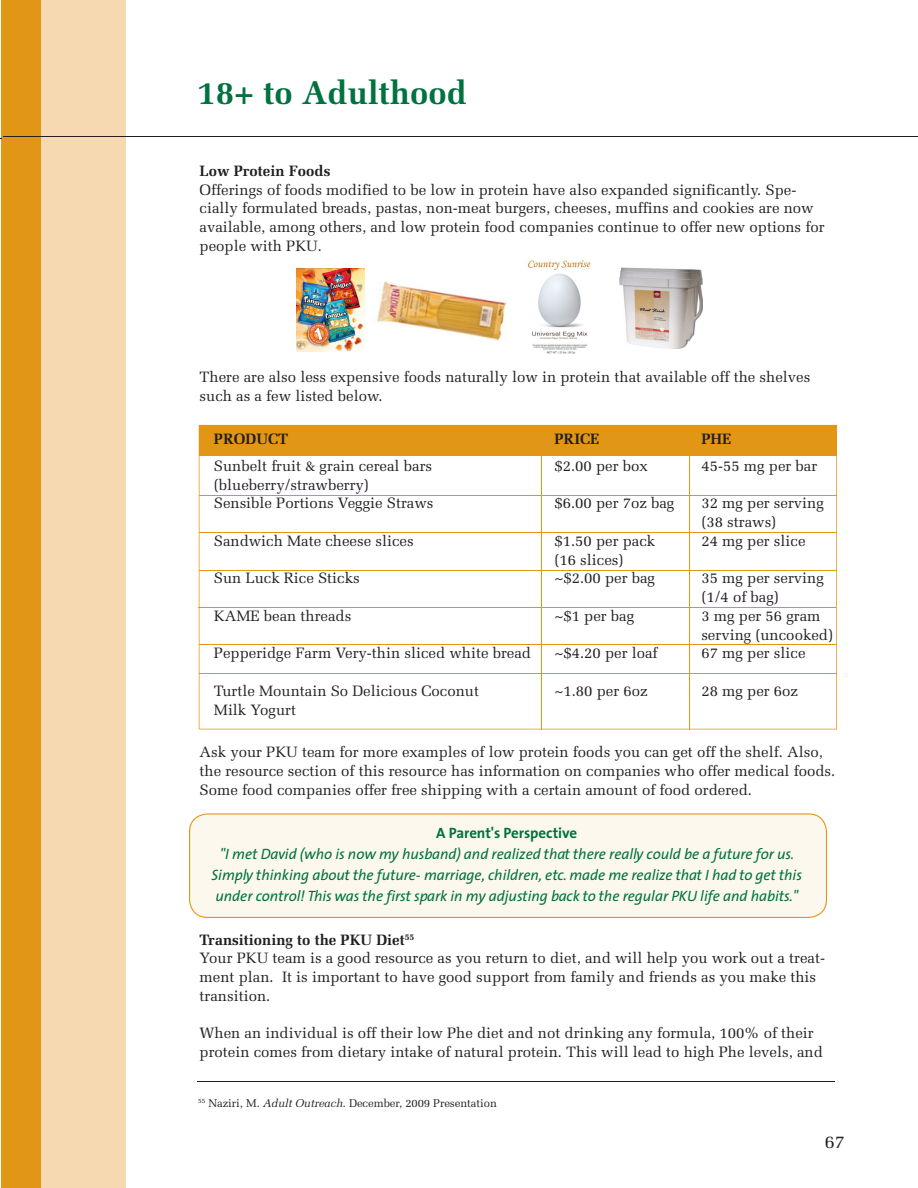
<style>
.page{position:relative;width:918px;height:1188px;background:#fff}
.page>*{position:absolute;margin:0;border:0;box-sizing:border-box;transform-origin:0 0}
.t1{font:700 33px "Melior LT Std";color:#007240}
.t2{font:18px "Melior";color:#231f20}
.t3{font:15px/18.8px "Melior";color:#231f20}
.t4{font:italic 15px/21px "The Sans";letter-spacing:-.005em;color:#007240;text-align:center}
.t5{font:700 15px "Melior LT Std";color:#231f20}
.t6{font:700 15px "The Sans";letter-spacing:-.005em;color:#007240}
.t7{font:11.25px "Melior";letter-spacing:-.005em;color:#231f20}
.s1{font-style:italic}
</style>
<div class="page">
<div style="left:1px;top:0;width:41px;height:1188px;background:#e29616"></div>
<div style="left:42px;top:0;width:84px;height:1188px;background:#f6d9b1"></div>
<svg style="left:199px;top:455px;width:638px;height:274px"></svg>
<hr style="left:3px;top:137px;width:915px;height:1px;background:#231f20">
<div style="left:199px;top:425px;width:638px;height:30px;background:#e29616"></div>
<hr style="left:199px;top:495px;width:638px;height:1px;background:#e29616">
<hr style="left:199px;top:644px;width:638px;height:1px;background:#e29616">
<hr style="left:542px;top:429px;width:1px;height:300px;background:#e29616">
<hr style="left:199px;top:532px;width:638px;height:1px;background:#e29616">
<hr style="left:689px;top:429px;width:1px;height:300px;background:#e29616">
<hr style="left:199px;top:570px;width:638px;height:1px;background:#e29616">
<hr style="left:198px;top:607px;width:637px;height:1px;background:#e29616">
<hr style="left:199px;top:673px;width:638px;height:1px;background:#e29616">
<div style="left:189px;top:813px;width:638px;height:105px;background:#fcf8ee"></div>
<hr style="left:197px;top:1082px;width:638px;height:1px;background:#231f20">
<img style="left:297px;top:268px;width:68px;height:83px">
<img style="left:528px;top:260px;width:63px;height:94px">
<img style="left:377px;top:281px;width:130px;height:59px">
<img style="left:619px;top:267px;width:83px;height:82px">
<h1 class="t1" style="left:198px;top:73px;width:271px">18+ to Adulthood</h1>
<p class="t5" style="left:200px;top:162px;width:132px">Low Protein Foods</p>
<p class="t3" style="left:200px;top:180px;width:627px">Offerings of foods modified to be low in protein have also expanded significantly. Spe&shy;cially formulated breads, pastas, non-meat burgers, cheeses, muffins and cookies are now available, among others, and low protein food companies continue to offer new options for people with PKU.</p>
<p class="t3" style="left:200px;top:367px;width:612px">There are also less expensive foods naturally low in protein that available off the shelves such as a few listed below.</p>
<p class="t5" style="left:214px;top:430px;width:76px">PRODUCT</p>
<p class="t5" style="left:554px;top:430px;width:46px">PRICE</p>
<p class="t5" style="left:701px;top:430px;width:31px">PHE</p>
<p class="t3" style="left:214px;top:456px;width:220px">Sunbelt fruit &amp; grain cereal bars</p>
<p class="t3" style="left:554px;top:456px;width:95px">$2.00 per box</p>
<p class="t3" style="left:701px;top:456px;width:117px">45-55 mg per bar</p>
<p class="t3" style="left:214px;top:475px;width:221px">(blueberry/strawberry)<br>Sensible Portions Veggie Straws</p>
<p class="t3" style="left:554px;top:494px;width:122px">$6.00 per 7oz bag</p>
<p class="t3" style="left:701px;top:494px;width:124px">32 mg per serving (38 straws)</p>
<p class="t3" style="left:214px;top:531px;width:201px">Sandwich Mate cheese slices</p>
<p class="t3" style="left:554px;top:531px;width:102px">$1.50 per pack</p>
<p class="t3" style="left:701px;top:531px;width:106px">24 mg per slice</p>
<p class="t3" style="left:554px;top:550px;width:71px">(16 slices)</p>
<p class="t3" style="left:214px;top:569px;width:147px">Sun Luck Rice Sticks</p>
<p class="t3" style="left:554px;top:569px;width:102px">~$2.00 per bag</p>
<p class="t3" style="left:701px;top:569px;width:124px">35 mg per serving (1/4 of bag)</p>
<p class="t3" style="left:214px;top:606px;width:139px">KAME bean threads</p>
<p class="t3" style="left:554px;top:606px;width:81px">~$1 per bag</p>
<p class="t3" style="left:701px;top:606px;width:133px">3 mg per 56 gram serving (uncooked)</p>
<p class="t3" style="left:214px;top:644px;width:319px">Pepperidge Farm Very-thin sliced white bread</p>
<p class="t3" style="left:554px;top:644px;width:105px">~$4.20 per loaf</p>
<p class="t3" style="left:701px;top:644px;width:106px">67 mg per slice</p>
<p class="t3" style="left:214px;top:681px;width:267px">Turtle Mountain So Delicious Coconut</p>
<p class="t3" style="left:554px;top:681px;width:95px">~1.80 per 6oz</p>
<p class="t3" style="left:701px;top:681px;width:98px">28 mg per 6oz</p>
<p class="t3" style="left:214px;top:700px;width:84px">Milk Yogurt</p>
<p class="t3" style="left:200px;top:742px;width:637px">Ask your PKU team for more examples of low protein foods you can get off the shelf. Also, the resource section of this resource has information on companies who offer medical foods.<br>Some food companies offer free shipping with a certain amount of food ordered.</p>
<p class="t6" style="left:436px;top:821px;width:143px">A Parent's Perspective</p>
<p class="t4" style="left:212px;top:843px;width:592px">"I met David (who is now my husband) and realized that there really could be a future for us.<br>Simply thinking about the future- marriage, children, etc. made me realize that I had to get this under control! This was the first spark in my adjusting back to the regular PKU life and habits."</p>
<p class="t5" style="left:200px;top:930px;width:216px">Transitioning to the PKU Diet<sup>55</sup></p>
<p class="t3" style="left:200px;top:949px;width:627px">Your PKU team is a good resource as you return to diet, and will help you work out a treat&shy;ment plan. It is important to have good support from family and friends as you make this transition.</p>
<p class="t3" style="left:200px;top:1024px;width:625px">When an individual is off their low Phe diet and not drinking any formula, 100% of their protein comes from dietary intake of natural protein. This will lead to high Phe levels, and</p>
<p class="t7" style="left:198px;top:1096px;width:300px"><sup>55</sup> Naziri, M. <span class="s1">Adult Outreach</span>. December, 2009 Presentation</p>
<p class="t2" style="left:825px;top:1131px;width:22px">67</p>
</div>
